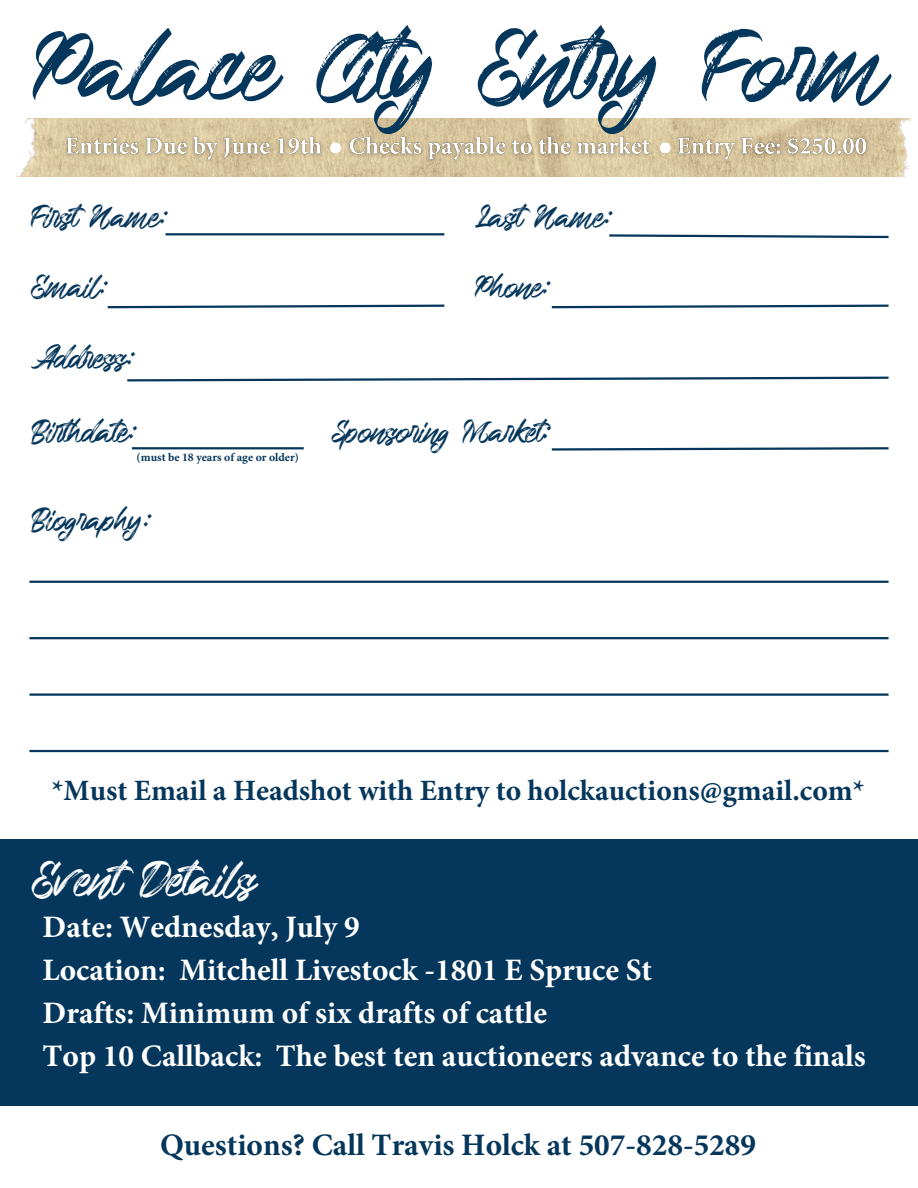
<style>
.page{position:relative;width:918px;height:1188px;background:#fff}
.page>*{position:absolute;margin:0;border:0;box-sizing:border-box;transform-origin:0 0}
.t1{font:97.65px "Western";letter-spacing:-.035em;color:#05365b}
.t2{font:47.4px "Western";letter-spacing:-.035em;color:#fff}
.t3{font:700 31.2px/42.9px "Minion Pro";color:#fff}
.t4{font:700 31.2px "Minion Pro";color:#05365b}
.t5{font:30.9px "Western";letter-spacing:-.035em;color:#05365b}
.t6{font:700 29.55px "Minion Pro";color:#05365b}
.t7{font:700 11.7px "Minion Pro";color:#05365b}
</style>
<div class="page">
<img style="left:16px;top:118px;width:895px;height:59px">
<svg style="left:609px;top:234px;width:280px;height:5px"></svg>
<svg style="left:107px;top:304px;width:338px;height:5px"></svg>
<svg style="left:551px;top:304px;width:338px;height:5px"></svg>
<svg style="left:127px;top:376px;width:762px;height:6px"></svg>
<hr style="left:166px;top:233px;width:278px;height:2px;background:#05365b">
<svg style="left:551px;top:447px;width:338px;height:4px"></svg>
<hr style="left:132px;top:447px;width:172px;height:2px;background:#05365b">
<hr style="left:29px;top:581px;width:860px;height:2px;background:#05365b">
<hr style="left:29px;top:637px;width:860px;height:2px;background:#05365b">
<hr style="left:29px;top:693px;width:860px;height:3px;background:#05365b">
<hr style="left:29px;top:750px;width:860px;height:2px;background:#05365b">
<div style="left:0;top:839px;width:918px;height:267px;background:#05365b"></div>
<img style="left:58px;top:128px;width:817px;height:41px">
<div style="left:660px;top:143px;width:11px;height:10px;background:#fff;border-radius:50%"></div>
<p class="t1" style="left:28px;top:9px;width:864px">Palace City Entry Form</p>
<p class="t5" style="left:29px;top:198px;width:140px">First Name:</p>
<h1 class="t5" style="left:474px;top:198px;width:141px">Last Name:</h1>
<h4 class="t5" style="left:29px;top:268px;width:80px">Email:</h4>
<p class="t5" style="left:474px;top:268px;width:79px">Phone:</p>
<h4 class="t5" style="left:29px;top:339px;width:107px">Address:</h4>
<p class="t5" style="left:29px;top:413px;width:109px">Birthdate:</p>
<h4 class="t7" style="left:137px;top:453px;width:164px">(must be 18 years of age or older)</h4>
<h4 class="t5" style="left:29px;top:501px;width:124px">Biography:</h4>
<p class="t5" style="left:330px;top:413px;width:222px">Sponsoring Market:</p>
<h4 class="t6" style="left:52px;top:779px;width:814px">*Must Email a Headshot with Entry to holckauctions@gmail.com*</h4>
<p class="t2" style="left:29px;top:851px;width:229px">Event Details</p>
<h4 class="t3" style="left:43px;top:908px;width:825px">Date: Wednesday, July 9<br>Location: Mitchell Livestock -1801 E Spruce St<br>Drafts: Minimum of six drafts of cattle<br>Top 10 Callback: The best ten auctioneers advance to the finals</h4>
<p class="t4" style="left:160px;top:1132px;width:597px">Questions? Call Travis Holck at 507-828-5289</p>
</div>
